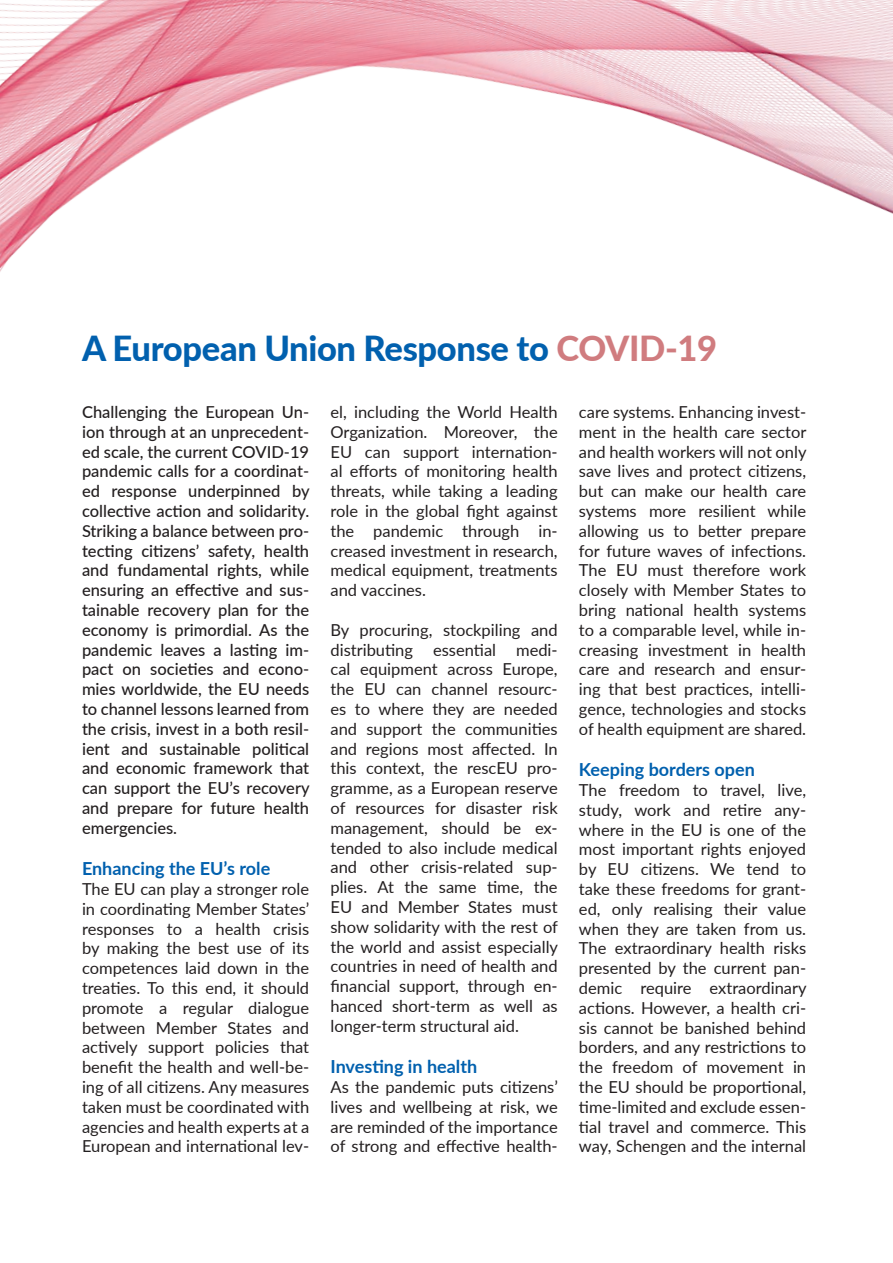
<style>
.page{position:relative;width:893px;height:1263px;background:#fff}
.page>*{position:absolute;margin:0;border:0;box-sizing:border-box;transform-origin:0 0}
.t1{font:800 34.5px "Lato";letter-spacing:-.01em;color:#0160ae}
.t2{font:700 18px "Lato";color:#0160ae}
.t3{font:16.5px/19.8px "Lato";color:#231f20;text-align:justify}
.t4{font:500 16.5px/19.8px "Lato";color:#231f20;text-align:justify}
.s1{color:#d07c7f}
</style>
<div class="page">
<img style="left:0;top:0;width:893px;height:272px">
<h1 class="t1" style="left:82px;top:322px;width:637px">A European Union Response to <span class="s1">COVID-19</span></h1>
<p class="t4" style="left:82px;top:401px;width:229px">Challenging the European Un&shy;ion through at an unprecedent&shy;ed scale, the current COVID-19 pandemic calls for a coordinat&shy;ed response underpinned by collective action and solidarity.<br>Striking a balance between pro&shy;tecting citizens’ safety, health and fundamental rights, while ensuring an effective and sus&shy;tainable recovery plan for the economy is primordial. As the pandemic leaves a lasting im&shy;pact on societies and econo&shy;mies worldwide, the EU needs to channel lessons learned from the crisis, invest in a both resil&shy;ient and sustainable political and economic framework that can support the EU’s recovery and prepare for future health emergencies.</p>
<p class="t2" style="left:82px;top:855px;width:190px">Enhancing the EU’s role</p>
<p class="t3" style="left:82px;top:878px;width:229px">The EU can play a stronger role in coordinating Member States’ responses to a health crisis by making the best use of its competences laid down in the treaties. To this end, it should promote a regular dialogue between Member States and actively support policies that benefit the health and well-be&shy;ing of all citizens. Any measures taken must be coordinated with agencies and health experts at a European and international lev-</p>
<p class="t3" style="left:330px;top:401px;width:229px">el, including the World Health Organization. Moreover, the EU can support internation&shy;al efforts of monitoring health threats, while taking a leading role in the global fight against the pandemic through in&shy;creased investment in research, medical equipment, treatments and vaccines.</p>
<p class="t3" style="left:330px;top:619px;width:229px">By procuring, stockpiling and distributing essential medi&shy;cal equipment across Europe, the EU can channel resourc&shy;es to where they are needed and support the communities and regions most affected. In this context, the rescEU pro&shy;gramme, as a European reserve of resources for disaster risk management, should be ex&shy;tended to also include medical and other crisis-related sup&shy;plies. At the same time, the EU and Member States must show solidarity with the rest of the world and assist especially countries in need of health and financial support, through en&shy;hanced short-term as well as longer-term structural aid.</p>
<p class="t2" style="left:330px;top:1053px;width:148px">Investing in health</p>
<p class="t3" style="left:330px;top:1076px;width:229px">As the pandemic puts citizens’ lives and wellbeing at risk, we are reminded of the importance of strong and effective health-</p>
<p class="t3" style="left:579px;top:401px;width:229px">care systems. Enhancing invest&shy;ment in the health care sector and health workers will not only save lives and protect citizens, but can make our health care systems more resilient while allowing us to better prepare for future waves of infections.<br>The EU must therefore work closely with Member States to bring national health systems to a comparable level, while in&shy;creasing investment in health care and research and ensur&shy;ing that best practices, intelli&shy;gence, technologies and stocks of health equipment are shared.</p>
<p class="t2" style="left:579px;top:756px;width:177px">Keeping borders open</p>
<p class="t3" style="left:579px;top:779px;width:229px">The freedom to travel, live, study, work and retire any&shy;where in the EU is one of the most important rights enjoyed by EU citizens. We tend to take these freedoms for grant&shy;ed, only realising their value when they are taken from us.<br>The extraordinary health risks presented by the current pan&shy;demic require extraordinary actions. However, a health cri&shy;sis cannot be banished behind borders, and any restrictions to the freedom of movement in the EU should be proportional, time-limited and exclude essen&shy;tial travel and commerce. This way, Schengen and the internal</p>
</div>
